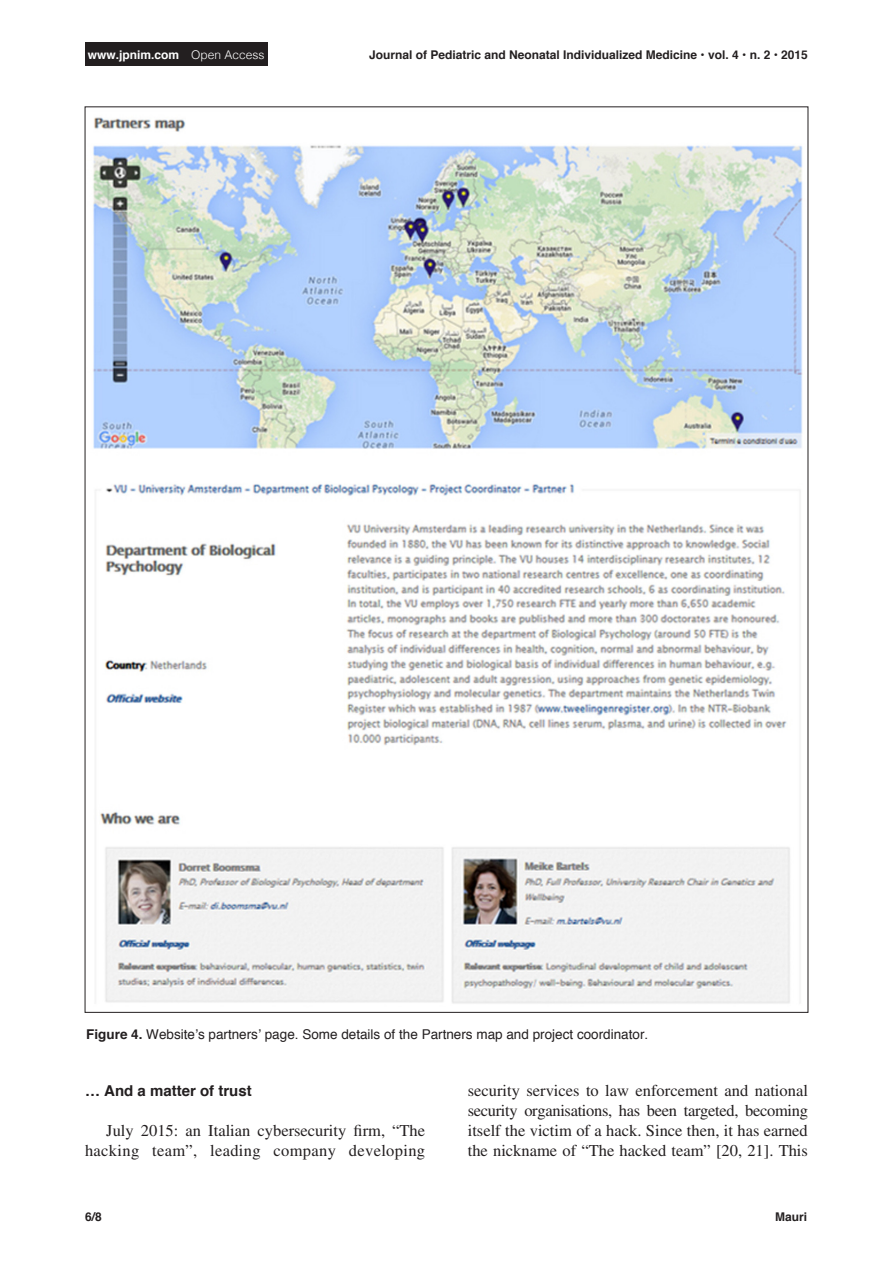
<style>
.page{position:relative;width:893px;height:1263px;background:#fff}
.page>*{position:absolute;margin:0;border:0;box-sizing:border-box;transform-origin:0 0}
.Body1{font:16.5px/20px "Times LT Std";color:#231f20;text-align:justify}
.Body1-2{font:16.5px/20px "Times LT Std";letter-spacing:.02em;color:#231f20;text-align:right}
.Heading2{font:700 15px "Helvetica";color:#231f20}
.t1{font:13.5px "Helvetica";color:#231f20}
.Footer_Left{font:700 12px "Helvetica";color:#231f20}
.t2{font:700 12px "Helvetica";color:#fff}
.s1{font-weight:300}
.s2{font-weight:700}
</style>
<div class="page">
<div style="left:85px;top:43px;width:182px;height:23px;background:#231f20"></div>
<img style="left:93px;top:117px;width:710px;height:887px">
<p class="t2" style="left:88px;top:45px;width:178px">www.jpnim.com <span class="s1">Open Access</span></p>
<p class="Footer_Left" style="left:369px;top:45px;width:440px">Journal of Pediatric and Neonatal Individualized Medicine • vol. 4 • n. 2 • 2015</p>
<p class="t1" style="left:86px;top:1024px;width:563px"><span class="s2">Figure 4.</span> Website’s partners’ page. Some details of the Partners map and project coordinator.</p>
<p class="Heading2" style="left:85px;top:1078px;width:168px">… And a matter of trust</p>
<p class="Body1-2" style="left:85px;top:1120px;width:342px">July 2015: an Italian cybersecurity firm, “The hacking team”, leading company developing</p>
<p class="Footer_Left" style="left:85px;top:1207px;width:18px">6/8</p>
<p class="Body1" style="left:468px;top:1080px;width:342px">security services to law enforcement and national security organisations, has been targeted, becoming itself the victim of a hack. Since then, it has earned the nickname of “The hacked team” [20, 21]. This</p>
<p class="Footer_Left" style="left:775px;top:1207px;width:34px">Mauri</p>
</div>
